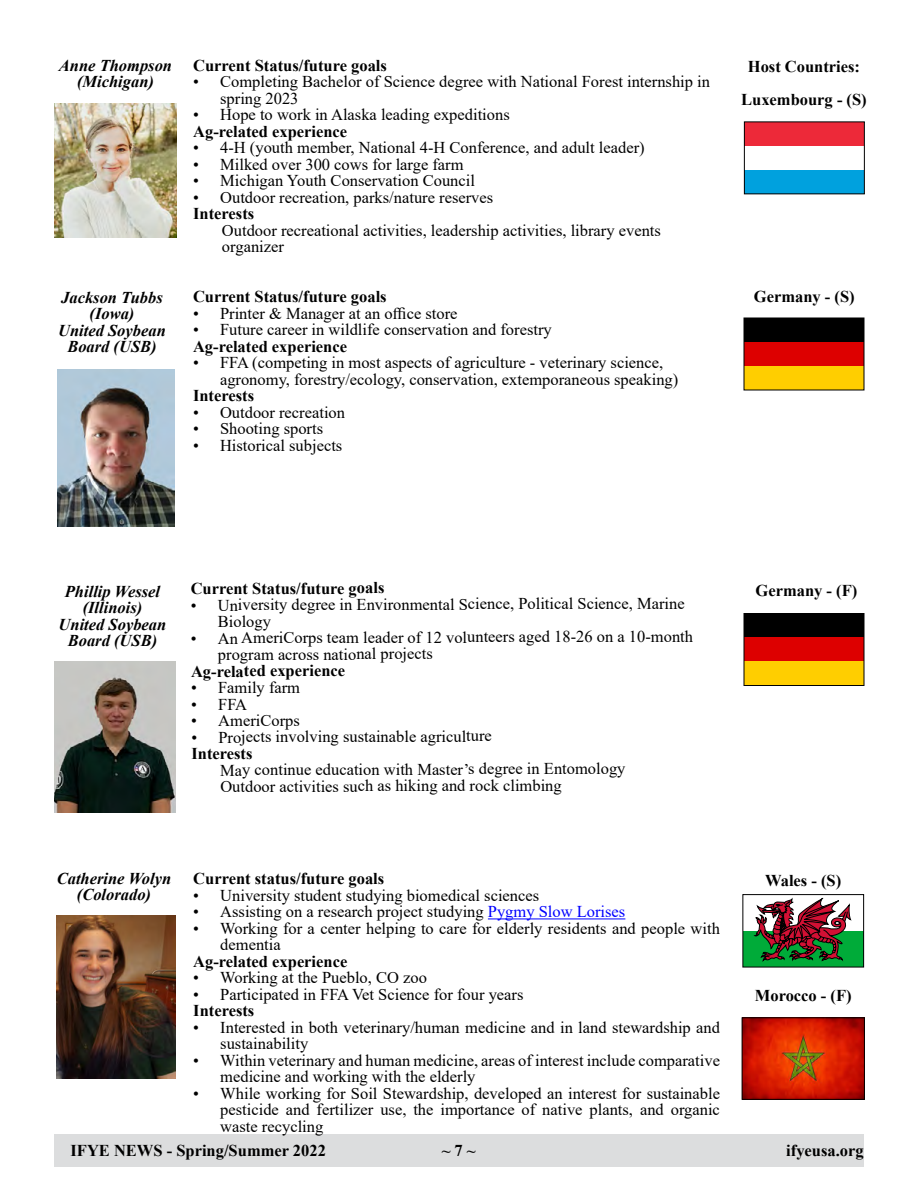
<style>
.page{position:relative;width:918px;height:1188px;background:#fff}
.page>*{position:absolute;margin:0;border:0;box-sizing:border-box;transform-origin:0 0}
.t1{font:16.5px/16.5px "Times New Roman";color:#000}
.t2{font:700 16.5px/33px "Times New Roman";color:#000;text-align:center}
.t3{font:italic 700 16.5px/16.5px "Times New Roman";color:#000;text-align:center}
.s1{color:#00f}
</style>
<div class="page">
<div style="left:54px;top:1134px;width:810px;height:32px;background:#dcddde"></div>
<img style="left:54px;top:103px;width:122px;height:135px">
<hr style="left:488px;top:919px;width:137px;height:1px;background:#00f">
<img style="left:56px;top:916px;width:119px;height:163px">
<div style="left:743px;top:895px;width:121px;height:72px;background:#00ab39"></div>
<div style="left:743px;top:895px;width:121px;height:36px;background:#fff"></div>
<svg style="left:755px;top:898px;width:96px;height:63px"></svg>
<div style="left:743px;top:894px;width:121px;height:73px;border:1px solid #000"></div>
<img style="left:744px;top:1019px;width:119px;height:79px">
<div style="left:742px;top:1017px;width:123px;height:83px;border:1px solid #000"></div>
<div style="left:744px;top:614px;width:120px;height:72px;background:#000"></div>
<div style="left:744px;top:638px;width:120px;height:48px;background:#d00"></div>
<div style="left:744px;top:662px;width:120px;height:24px;background:#ffce00"></div>
<div style="left:744px;top:613px;width:120px;height:73px;border:1px solid #000"></div>
<div style="left:744px;top:318px;width:120px;height:72px;background:#000"></div>
<div style="left:744px;top:342px;width:120px;height:48px;background:#d00"></div>
<div style="left:744px;top:366px;width:120px;height:24px;background:#ffce00"></div>
<div style="left:744px;top:318px;width:120px;height:72px;border:1px solid #000"></div>
<img style="left:54px;top:661px;width:122px;height:152px">
<div style="left:744px;top:158px;width:120px;height:36px;background:#00a1de"></div>
<div style="left:744px;top:122px;width:120px;height:36px;background:#ed2939"></div>
<div style="left:744px;top:146px;width:120px;height:24px;background:#fff"></div>
<div style="left:744px;top:122px;width:121px;height:72px;border:1px solid #000"></div>
<img style="left:57px;top:369px;width:117px;height:157px">
<p class="t3" style="left:59px;top:56px;width:115px">Anne Thompson (Michigan)</p>
<p class="t2" style="left:193px;top:48px;width:195px">Current Status/future goals</p>
<p class="t1" style="left:220px;top:73px;width:491px;text-indent:-27px">• Completing Bachelor of Science degree with National Forest internship in spring 2023</p>
<p class="t1" style="left:193px;top:106px;width:318px">• Hope to work in Alaska leading expeditions</p>
<p class="t2" style="left:193px;top:114px;width:156px">Ag-related experience</p>
<p class="t1" style="left:193px;top:139px;width:453px">• 4-H (youth member, National 4-H Conference, and adult leader)</p>
<p class="t1" style="left:193px;top:156px;width:272px">• Milked over 300 cows for large farm</p>
<p class="t1" style="left:193px;top:172px;width:283px">• Michigan Youth Conservation Council</p>
<p class="t1" style="left:193px;top:189px;width:302px">• Outdoor recreation, parks/nature reserves</p>
<p class="t2" style="left:193px;top:197px;width:63px">Interests</p>
<p class="t1" style="left:222px;top:222px;width:440px">Outdoor recreational activities, leadership activities, library events organizer</p>
<p class="t2" style="left:193px;top:280px;width:195px">Current Status/future goals</p>
<p class="t1" style="left:193px;top:304px;width:266px">• Printer &amp; Manager at an office store</p>
<p class="t1" style="left:193px;top:321px;width:360px">• Future career in wildlife conservation and forestry</p>
<p class="t2" style="left:193px;top:329px;width:156px">Ag-related experience</p>
<p class="t1" style="left:220px;top:354px;width:460px;text-indent:-27px">• FFA (competing in most aspects of agriculture - veterinary science, agronomy, forestry/ecology, conservation, extemporaneous speaking)</p>
<p class="t2" style="left:193px;top:379px;width:63px">Interests</p>
<p class="t1" style="left:193px;top:403px;width:154px">• Outdoor recreation</p>
<p class="t1" style="left:193px;top:420px;width:132px">• Shooting sports</p>
<p class="t1" style="left:193px;top:436px;width:151px">• Historical subjects</p>
<p class="t3" style="left:58px;top:288px;width:109px">Jackson Tubbs (Iowa)<br>United Soybean<br>Board (USB)</p>
<p class="t2" style="left:741px;top:49px;width:127px">Host Countries:<br>Luxembourg - (S)</p>
<p class="t2" style="left:754px;top:279px;width:102px">Germany - (S)</p>
<p class="t3" style="left:59px;top:582px;width:109px">Phillip Wessel (Illinois)<br>United Soybean<br>Board (USB)</p>
<p class="t2" style="left:191px;top:571px;width:195px">Current Status/future goals</p>
<p class="t1" style="left:218px;top:595px;width:468px;line-height:17.4px;text-indent:-27px">• University degree in Environmental Science, Political Science, Marine<br>Biology</p>
<p class="t1" style="left:218px;top:628px;width:477px;line-height:17.1px;text-indent:-27px">• An AmeriCorps team leader of 12 volunteers aged 18-26 on a 10-month program across national projects</p>
<p class="t2" style="left:191px;top:654px;width:156px">Ag-related experience</p>
<p class="t1" style="left:191px;top:679px;width:111px">• Family farm</p>
<p class="t1" style="left:191px;top:695px;width:58px">• FFA</p>
<p class="t1" style="left:191px;top:712px;width:110px">• AmeriCorps</p>
<p class="t1" style="left:191px;top:728px;width:302px">• Projects involving sustainable agriculture</p>
<p class="t2" style="left:191px;top:737px;width:63px">Interests</p>
<p class="t1" style="left:220px;top:760px;width:407px">May continue education with Master’s degree in Entomology<br>Outdoor activities such as hiking and rock climbing</p>
<p class="t3" style="left:57px;top:870px;width:116px">Catherine Wolyn (Colorado)</p>
<p class="t2" style="left:193px;top:862px;width:192px">Current status/future goals</p>
<p class="t1" style="left:193px;top:886px;width:347px">• University student studying biomedical sciences</p>
<p class="t1" style="left:193px;top:903px;width:434px">• Assisting on a research project studying <span class="s1">Pygmy Slow Lorises</span></p>
<p class="t1" style="left:220px;top:919px;width:501px;text-indent:-27px">• Working for a center helping to care for elderly residents and people with dementia</p>
<p class="t2" style="left:193px;top:944px;width:156px">Ag-related experience</p>
<p class="t1" style="left:193px;top:969px;width:235px">• Working at the Pueblo, CO zoo</p>
<p class="t1" style="left:193px;top:985px;width:332px">• Participated in FFA Vet Science for four years</p>
<p class="t2" style="left:193px;top:994px;width:63px">Interests</p>
<p class="t1" style="left:220px;top:1018px;width:501px;text-indent:-27px">• Interested in both veterinary/human medicine and in land stewardship and sustainability</p>
<p class="t1" style="left:220px;top:1051px;width:501px;text-indent:-27px">• Within veterinary and human medicine, areas of interest include comparative medicine and working with the elderly</p>
<p class="t1" style="left:220px;top:1084px;width:501px;text-align:justify;text-indent:-27px">• While working for Soil Stewardship, developed an interest for sustainable pesticide and fertilizer use, the importance of native plants, and organic waste recycling</p>
<p class="t2" style="left:756px;top:574px;width:103px">Germany - (F)</p>
<p class="t2" style="left:765px;top:863px;width:78px">Wales - (S)</p>
<p class="t2" style="left:755px;top:979px;width:98px">Morocco - (F)</p>
<p class="t2" style="left:70px;top:1133px;width:257px">IFYE NEWS - Spring/Summer 2022</p>
<p class="t2" style="left:442px;top:1133px;width:35px">~ 7 ~</p>
<p class="t2" style="left:786px;top:1133px;width:79px">ifyeusa.org</p>
</div>
